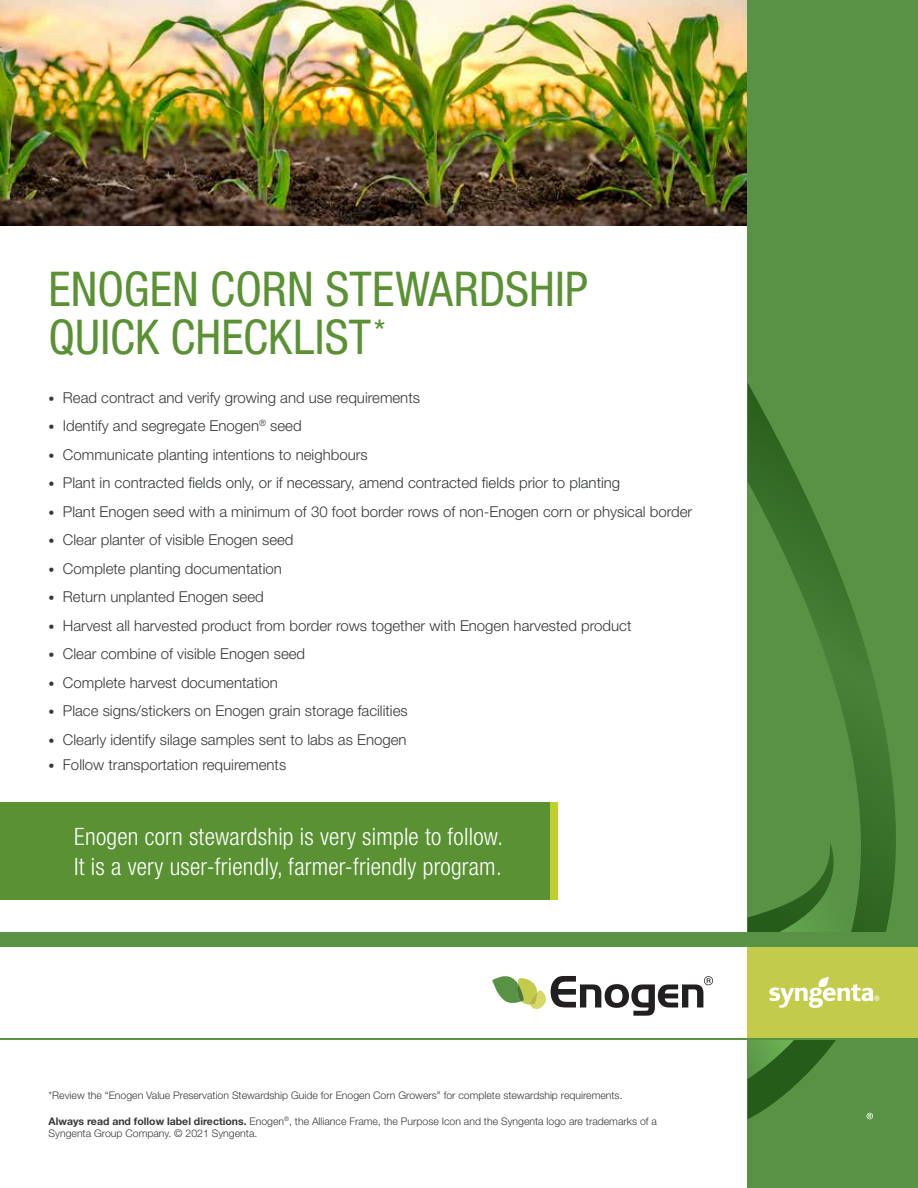
<style>
.page{position:relative;width:918px;height:1188px;background:#fff}
.page>*{position:absolute;margin:0;border:0;box-sizing:border-box;transform-origin:0 0}
.t1{font:condensed 48px/48px "Helvetica Neue LT Std";color:#599133}
.t2{font:300 condensed 24px/30px "Helvetica Neue LT Std";letter-spacing:.01em;color:#fff}
.t3{font:300 15px "Helvetica Neue LT Std";color:#353738}
.t4{font:300 10.5px/12.6px "Helvetica Neue LT Std";color:#353738}
.s1{font-size:12px}
.s2{font-weight:700}
</style>
<div class="page">
<img style="left:0;top:0;width:748px;height:226px">
<div style="left:748px;top:0;width:170px;height:1188px;background:#589245"></div>
<svg style="left:748px;top:384px;width:148px;height:735px"></svg>
<div style="left:0;top:932px;width:917px;height:15px;background:#589245"></div>
<hr style="left:0;top:1038px;width:917px;height:2px;background:#589245">
<div style="left:748px;top:947px;width:170px;height:91px;background:#c3cb4a"></div>
<svg style="left:867px;top:1113px;width:6px;height:6px"></svg>
<svg style="left:748px;top:861px;width:131px;height:218px"></svg>
<svg style="left:492px;top:976px;width:221px;height:40px"></svg>
<div style="left:0;top:802px;width:550px;height:98px;background:#599133"></div>
<h1 class="t1" style="left:49px;top:265px;width:541px">ENOGEN CORN STEWARDSHIP<br>QUICK CHECKLIST<sup>*</sup></h1>
<p class="t3" style="left:49px;top:388px;width:373px"><span class="s1">•</span> Read contract and verify growing and use requirements</p>
<p class="t3" style="left:49px;top:417px;width:255px"><span class="s1">•</span> Identify and segregate Enogen<sup>®</sup> seed</p>
<p class="t3" style="left:49px;top:445px;width:321px"><span class="s1">•</span> Communicate planting intentions to neighbours</p>
<p class="t3" style="left:49px;top:474px;width:573px"><span class="s1">•</span> Plant in contracted fields only, or if necessary, amend contracted fields prior to planting</p>
<p class="t3" style="left:49px;top:502px;width:645px"><span class="s1">•</span> Plant Enogen seed with a minimum of 30 foot border rows of non-Enogen corn or physical border</p>
<p class="t3" style="left:49px;top:531px;width:246px"><span class="s1">•</span> Clear planter of visible Enogen seed</p>
<p class="t3" style="left:49px;top:559px;width:235px"><span class="s1">•</span> Complete planting documentation</p>
<p class="t3" style="left:49px;top:588px;width:217px"><span class="s1">•</span> Return unplanted Enogen seed</p>
<p class="t3" style="left:49px;top:616px;width:584px"><span class="s1">•</span> Harvest all harvested product from border rows together with Enogen harvested product</p>
<p class="t3" style="left:49px;top:645px;width:258px"><span class="s1">•</span> Clear combine of visible Enogen seed</p>
<p class="t3" style="left:49px;top:673px;width:231px"><span class="s1">•</span> Complete harvest documentation</p>
<p class="t3" style="left:49px;top:702px;width:361px"><span class="s1">•</span> Place signs/stickers on Enogen grain storage facilities</p>
<p class="t3" style="left:49px;top:730px;width:360px"><span class="s1">•</span> Clearly identify silage samples sent to labs as Enogen</p>
<p class="t3" style="left:49px;top:756px;width:239px"><span class="s1">•</span> Follow transportation requirements</p>
<h2 class="t2" style="left:74px;top:821px;width:430px">Enogen corn stewardship is very simple to follow.<br>It is a very user-friendly, farmer-friendly program.</h2>
<p class="t4" style="left:49px;top:1089px;width:575px">*Review the “Enogen Value Preservation Stewardship Guide for Enogen Corn Growers” for complete stewardship requirements.</p>
<p class="t4" style="left:49px;top:1114px;width:610px"><span class="s2">Always read and follow label directions.</span> Enogen<sup>®</sup>, the Alliance Frame, the Purpose Icon and the Syngenta logo are trademarks of a<br>Syngenta Group Company. © 2021 Syngenta.</p>
</div>
